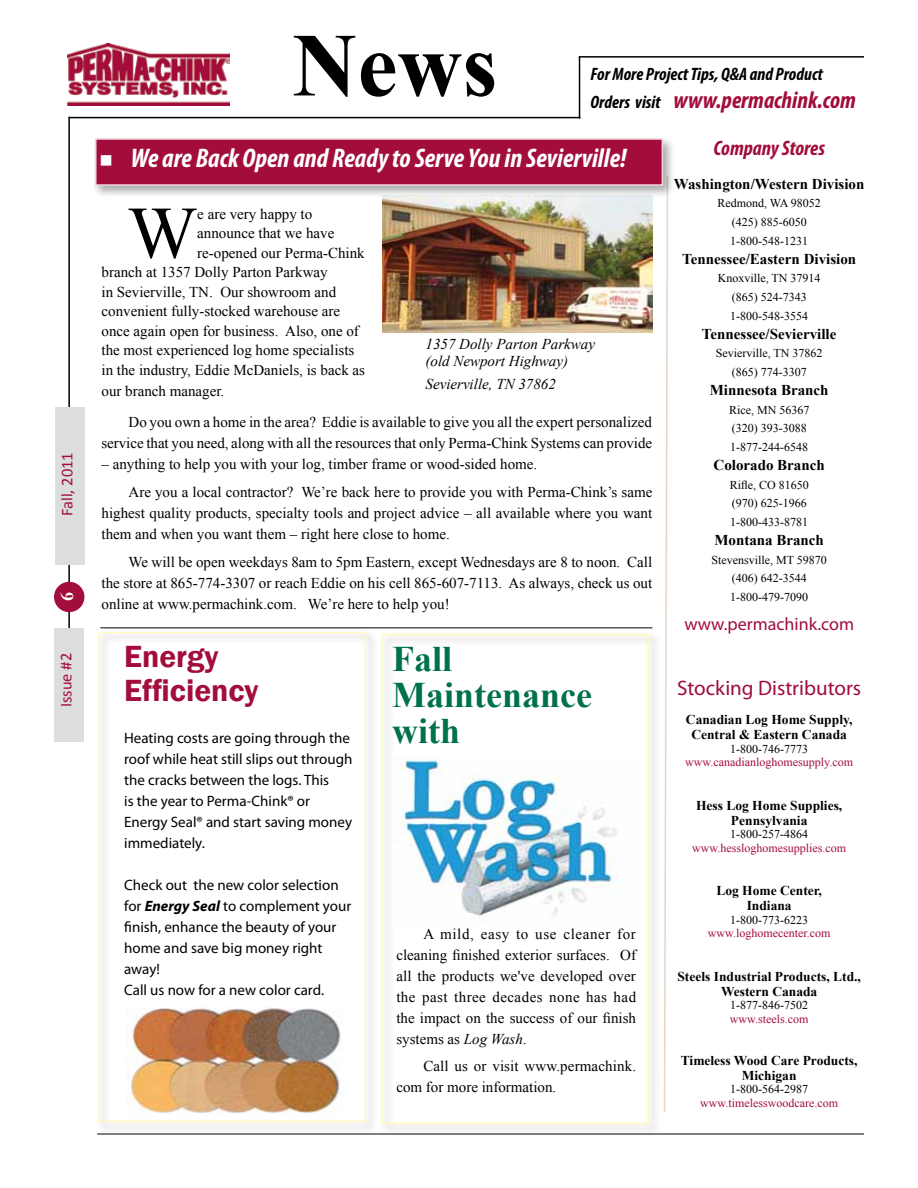
<style>
.page{position:relative;width:918px;height:1188px;background:#fff}
.page>*{position:absolute;margin:0;border:0;box-sizing:border-box;transform-origin:0 0}
.t1{font:700 90px "Times New Roman";color:#000}
.t2{font:73.95px "Times New Roman";color:#000}
.t3{font:700 36px/36px "Times New Roman";color:#00724a}
.t4{font:600 31.5px/34.5px "Franklin Gothic";color:#a20d3b}
.t5{font:italic 700 condensed 27px "Myriad Pro";color:#fff}
.t6{font:italic 700 condensed 24px "Myriad Pro";color:#a20d3b}
.t7{font:21px "Myriad Pro";color:#a20d3b}
.t8{font:italic 700 condensed 21px "Myriad Pro";color:#a20d3b}
.t9{font:italic 700 condensed 18px "Myriad Pro";color:#000}
.t10{font:18px "Myriad Pro";color:#a20d3b}
.t11{font:700 18px "Times New Roman";color:#fff}
.t12{font:16.5px "Calibri";color:#a20d3b}
.t13{font:15px/21px "Times New Roman";color:#000}
.t14{font:15px/21px "Myriad Pro";color:#000}
.t15{font:700 15px "Times New Roman";color:#000}
.t16{font:italic 15px/16.5px "Times New Roman";color:#000}
.t17{font:700 13.5px/15px "Times New Roman";color:#000;text-align:center}
.t18{font:12px/18.8px "Times New Roman";color:#000;text-align:center}
.t19{font:12px "Times New Roman";color:#a20d3b}
.s1{font-size:18px;color:#000}
.s2{font-weight:700;font-style:italic}
.s3{font-style:italic}
</style>
<div class="page">
<div style="left:98px;top:632px;width:268px;height:490px;border:2px solid #fffac0"></div>
<hr style="left:579px;top:56px;width:285px;height:2px;background:#000">
<hr style="left:579px;top:57px;width:1px;height:62px;background:#000">
<hr style="left:69px;top:117px;width:511px;height:1px;background:#000">
<hr style="left:68px;top:117px;width:2px;height:528px;background:#000">
<div style="left:54px;top:628px;width:30px;height:114px;background:#dcddde"></div>
<div style="left:55px;top:407px;width:30px;height:157px;background:#dcddde"></div>
<div style="left:54px;top:582px;width:30px;height:30px;background:#a20d3b;border-radius:50%"></div>
<img style="left:68px;top:44px;width:161px;height:61px">
<hr style="left:97px;top:1134px;width:767px;height:1px;background:#000">
<svg style="left:663px;top:198px;width:5px;height:915px"></svg>
<hr style="left:100px;top:627px;width:552px;height:1px;background:#000">
<img style="left:382px;top:198px;width:270px;height:134px">
<div style="left:378px;top:631px;width:284px;height:506px;background:#fff"></div>
<div style="left:381px;top:634px;width:268px;height:490px;border:2px solid #fffac0"></div>
<img style="left:394px;top:757px;width:223px;height:159px">
<div style="left:92px;top:135px;width:584px;height:63px;background:#000;opacity:.33"></div>
<div style="left:95px;top:138px;width:568px;height:48px;background:#a20d3b;border:2px solid #efd6de"></div>
<img style="left:126px;top:1008px;width:215px;height:105px">
<p class="t12" style="left:56px;top:516px;width:65px;rotate:-90deg">Fall, 2011</p>
<p class="t11" style="left:55px;top:601px;width:10px;rotate:-90deg">6</p>
<p class="t12" style="left:56px;top:707px;width:56px;rotate:-90deg">Issue #2</p>
<h1 class="t1" style="left:292px;top:3px;width:206px">News</h1>
<p class="t9" style="left:591px;top:62px;width:234px">For More Project Tips, Q&amp;A and Product</p>
<h3 class="t6" style="left:591px;top:85px;width:267px"><span class="s1">Orders visit</span> www.permachink.com</h3>
<h3 class="t5" style="left:99px;top:141px;width:529px">■ We are Back Open and Ready to Serve You in Sevierville!</h3>
<h2 class="t2" style="left:128px;top:183px;width:71px">W</h2>
<p class="t13" style="left:197px;top:203px;width:116px">e are very happy to</p>
<p class="t13" style="left:197px;top:222px;width:139px">announce that we have</p>
<p class="t13" style="left:197px;top:242px;width:169px">re-opened our Perma-Chink</p>
<p class="t13" style="left:102px;top:261px;width:228px">branch at 1357 Dolly Parton Parkway</p>
<p class="t13" style="left:102px;top:281px;width:236px">in Sevierville, TN. Our showroom and</p>
<p class="t13" style="left:102px;top:300px;width:240px">convenient fully-stocked warehouse are</p>
<p class="t13" style="left:102px;top:320px;width:259px">once again open for business. Also, one of</p>
<p class="t13" style="left:102px;top:339px;width:254px">the most experienced log home specialists</p>
<p class="t13" style="left:102px;top:359px;width:265px">in the industry, Eddie McDaniels, is back as</p>
<p class="t13" style="left:129px;top:374px;width:525px;line-height:31.8px;text-indent:-27px">our branch manager.<br>Do you own a home in the area? Eddie is available to give you all the expert personalized</p>
<p class="t13" style="left:102px;top:433px;width:552px">service that you need, along with all the resources that only Perma-Chink Systems can provide</p>
<p class="t13" style="left:129px;top:450px;width:525px;line-height:27.8px;text-indent:-27px">– anything to help you with your log, timber frame or wood-sided home.<br>Are you a local contractor? We’re back here to provide you with Perma-Chink’s same</p>
<p class="t13" style="left:102px;top:502px;width:552px">highest quality products, specialty tools and project advice – all available where you want them and when you want them – right here close to home.</p>
<p class="t13" style="left:102px;top:551px;width:552px;text-align:justify;text-indent:27px">We will be open weekdays 8am to 5pm Eastern, except Wednesdays are 8 to noon. Call the store at 865-774-3307 or reach Eddie on his cell 865-607-7113. As always, check us out online at www.permachink.com. We’re here to help you!</p>
<p class="t16" style="left:426px;top:336px;width:171px">1357 Dolly Parton Parkway (old Newport Highway)</p>
<p class="t16" style="left:426px;top:376px;width:132px">Sevierville, TN 37862</p>
<h3 class="t4" style="left:124px;top:639px;width:136px">Energy<br>Efficiency</h3>
<p class="t14" style="left:124px;top:728px;width:230px">Heating costs are going through the roof while heat still slips out through the cracks between the logs. This<br>is the year to Perma-Chink® or<br>Energy Seal® and start saving money immediately.</p>
<p class="t14" style="left:124px;top:875px;width:229px">Check out the new color selection for <span class="s2">Energy Seal</span> to complement your finish, enhance the beauty of your home and save big money right away!<br>Call us now for a new color card.</p>
<h3 class="t3" style="left:392px;top:640px;width:201px">Fall<br>Maintenance with</h3>
<p class="t13" style="left:396px;top:923px;width:241px;text-align:justify;text-indent:27px">A mild, easy to use cleaner for cleaning finished exterior surfaces. Of all the products we've developed over the past three decades none has had the impact on the success of our finish systems as <span class="s3">Log Wash</span>.</p>
<p class="t13" style="left:396px;top:1056px;width:241px;text-indent:27px">Call us or visit www.permachink. com for more information.</p>
<h3 class="t8" style="left:713px;top:135px;width:113px">Company Stores</h3>
<p class="t15" style="left:674px;top:173px;width:192px">Washington/Western Division</p>
<p class="t18" style="left:717px;top:194px;width:105px">Redmond, WA 98052 (425) 885-6050<br>1-800-548-1231</p>
<p class="t15" style="left:682px;top:248px;width:176px">Tennessee/Eastern Division</p>
<p class="t18" style="left:718px;top:269px;width:104px">Knoxville, TN 37914 (865) 524-7343<br>1-800-548-3554</p>
<p class="t15" style="left:702px;top:323px;width:136px">Tennessee/Sevierville</p>
<p class="t18" style="left:716px;top:344px;width:108px">Sevierville, TN 37862 (865) 774-3307</p>
<p class="t15" style="left:710px;top:379px;width:120px">Minnesota Branch</p>
<p class="t18" style="left:729px;top:400px;width:82px;text-align:left">Rice, MN 56367 (320) 393-3088<br>1-877-244-6548</p>
<p class="t15" style="left:714px;top:454px;width:113px">Colorado Branch</p>
<p class="t18" style="left:730px;top:475px;width:81px;text-align:left">Rifle, CO 81650 (970) 625-1966<br>1-800-433-8781</p>
<p class="t15" style="left:714px;top:529px;width:111px">Montana Branch</p>
<p class="t18" style="left:711px;top:550px;width:117px">Stevensville, MT 59870 (406) 642-3544<br>1-800-479-7090</p>
<p class="t10" style="left:684px;top:613px;width:171px">www.permachink.com</p>
<h3 class="t7" style="left:677px;top:675px;width:186px">Stocking Distributors</h3>
<p class="t17" style="left:686px;top:712px;width:168px">Canadian Log Home Supply,<br>Central &amp; Eastern Canada</p>
<p class="t18" style="left:730px;top:739px;width:79px">1-800-746-7773</p>
<p class="t19" style="left:685px;top:754px;width:169px">www.canadianloghomesupply.com</p>
<p class="t17" style="left:696px;top:797px;width:148px">Hess Log Home Supplies,<br>Pennsylvania</p>
<p class="t18" style="left:730px;top:824px;width:79px">1-800-257-4864</p>
<p class="t19" style="left:692px;top:839px;width:155px">www.hessloghomesupplies.com</p>
<p class="t17" style="left:716px;top:883px;width:107px">Log Home Center,<br>Indiana</p>
<p class="t18" style="left:730px;top:910px;width:79px">1-800-773-6223</p>
<p class="t19" style="left:708px;top:925px;width:124px">www.loghomecenter.com</p>
<p class="t17" style="left:677px;top:968px;width:185px">Steels Industrial Products, Ltd.,<br>Western Canada</p>
<p class="t18" style="left:730px;top:995px;width:79px">1-877-846-7502</p>
<p class="t19" style="left:730px;top:1010px;width:80px">www.steels.com</p>
<p class="t17" style="left:681px;top:1052px;width:178px">Timeless Wood Care Products,<br>Michigan</p>
<p class="t18" style="left:730px;top:1079px;width:79px">1-800-564-2987</p>
<p class="t19" style="left:700px;top:1094px;width:139px">www.timelesswoodcare.com</p>
</div>
